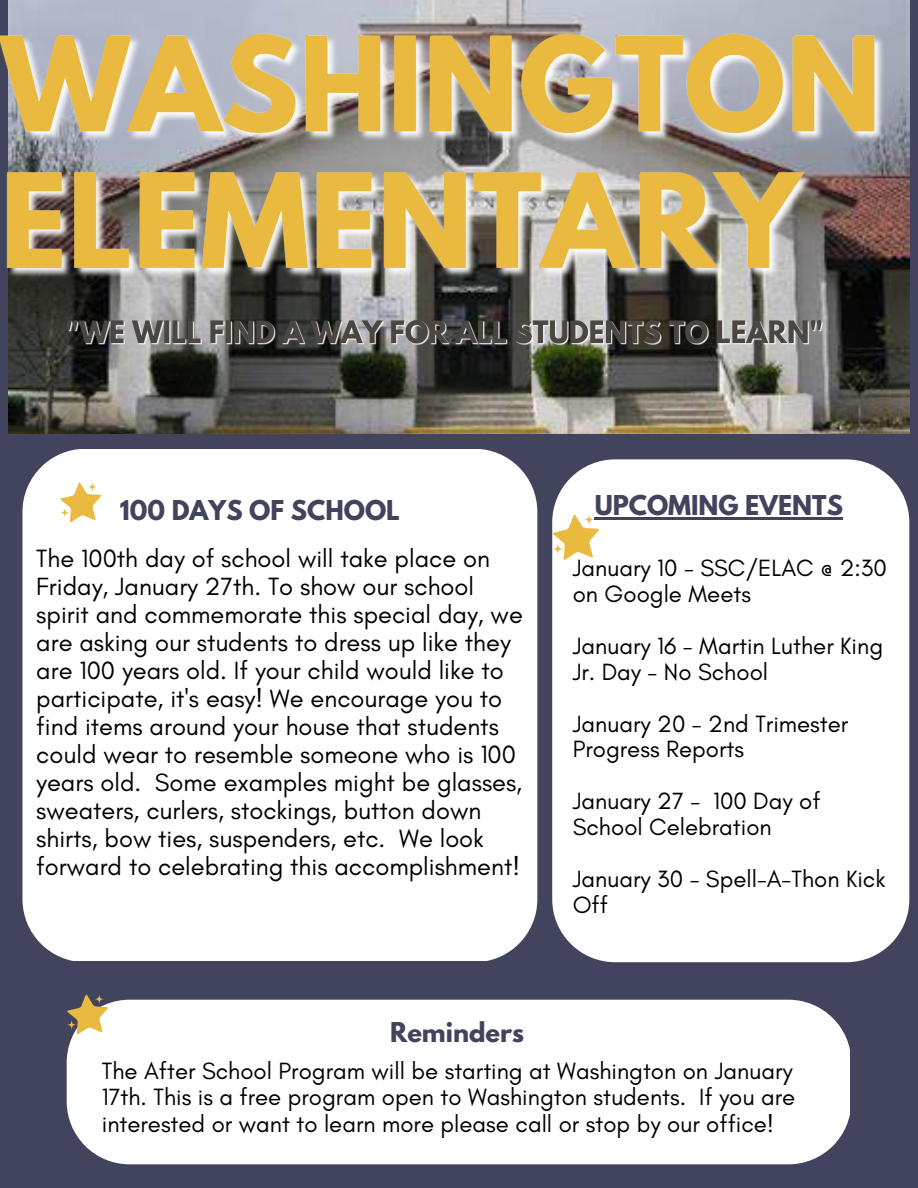
<style>
.page{position:relative;width:918px;height:1188px;background:#41445c}
.page>*{position:absolute;margin:0;border:0;box-sizing:border-box;transform-origin:0 0}
.t1{font:25.35px/28px "Glacial Indifference";color:#000}
.t2{font:700 24.3px "League Spartan";color:#41445c}
.t3{font:700 24.15px "League Spartan";color:#41445c}
.t4{font:24px/25.8px "Glacial Indifference";color:#000}
</style>
<div class="page">
<img style="left:9px;top:0;width:901px;height:434px">
<div style="left:67px;top:1000px;width:783px;height:164px;background:#fff;border-radius:63px"></div>
<div style="left:22px;top:449px;width:515px;height:512px;background:#fff"></div>
<svg style="left:60px;top:482px;width:41px;height:41px;background:#f4dda2"></svg>
<svg style="left:87px;top:482px;width:10px;height:10px"></svg>
<svg style="left:60px;top:508px;width:10px;height:10px"></svg>
<div style="left:552px;top:459px;width:357px;height:503px;background:#fff;border-radius:63px"></div>
<svg style="left:553px;top:514px;width:46px;height:46px"></svg>
<svg style="left:584px;top:514px;width:11px;height:11px"></svg>
<svg style="left:552px;top:543px;width:11px;height:12px"></svg>
<svg style="left:67px;top:994px;width:41px;height:41px"></svg>
<svg style="left:94px;top:994px;width:10px;height:10px"></svg>
<svg style="left:67px;top:1020px;width:10px;height:10px"></svg>
<img style="left:0;top:23px;width:910px;height:300px">
<img style="left:65px;top:319px;width:761px;height:38px">
<hr style="left:595px;top:517px;width:248px;height:3px;background:#41445c">
<p class="t2" style="left:120px;top:498px;width:282px">100 DAYS OF SCHOOL</p>
<p class="t3" style="left:595px;top:493px;width:250px">UPCOMING EVENTS</p>
<p class="t1" style="left:36px;top:544px;width:488px">The 100th day of school will take place on Friday, January 27th. To show our school spirit and commemorate this special day, we are asking our students to dress up like they are 100 years old. If your child would like to participate, it's easy! We encourage you to find items around your house that students could wear to resemble someone who is 100 years old. Some examples might be glasses, sweaters, curlers, stockings, button down shirts, bow ties, suspenders, etc. We look forward to celebrating this accomplishment!</p>
<p class="t4" style="left:573px;top:555px;width:316px">January 10 - SSC/ELAC @ 2:30 on Google Meets</p>
<p class="t4" style="left:573px;top:633px;width:312px">January 16 - Martin Luther King<br>Jr. Day - No School</p>
<p class="t4" style="left:573px;top:710px;width:277px">January 20 - 2nd Trimester<br>Progress Reports</p>
<p class="t4" style="left:573px;top:788px;width:249px">January 27 - 100 Day of<br>School Celebration</p>
<p class="t4" style="left:573px;top:866px;width:314px">January 30 - Spell-A-Thon Kick<br>Off</p>
<p class="t2" style="left:390px;top:1020px;width:136px">Reminders</p>
<p class="t4" style="left:102px;top:1057px;width:695px;line-height:26.4px;text-align:justify">The After School Program will be starting at Washington on January 17th. This is a free program open to Washington students. If you are interested or want to learn more please call or stop by our office!</p>
</div>
